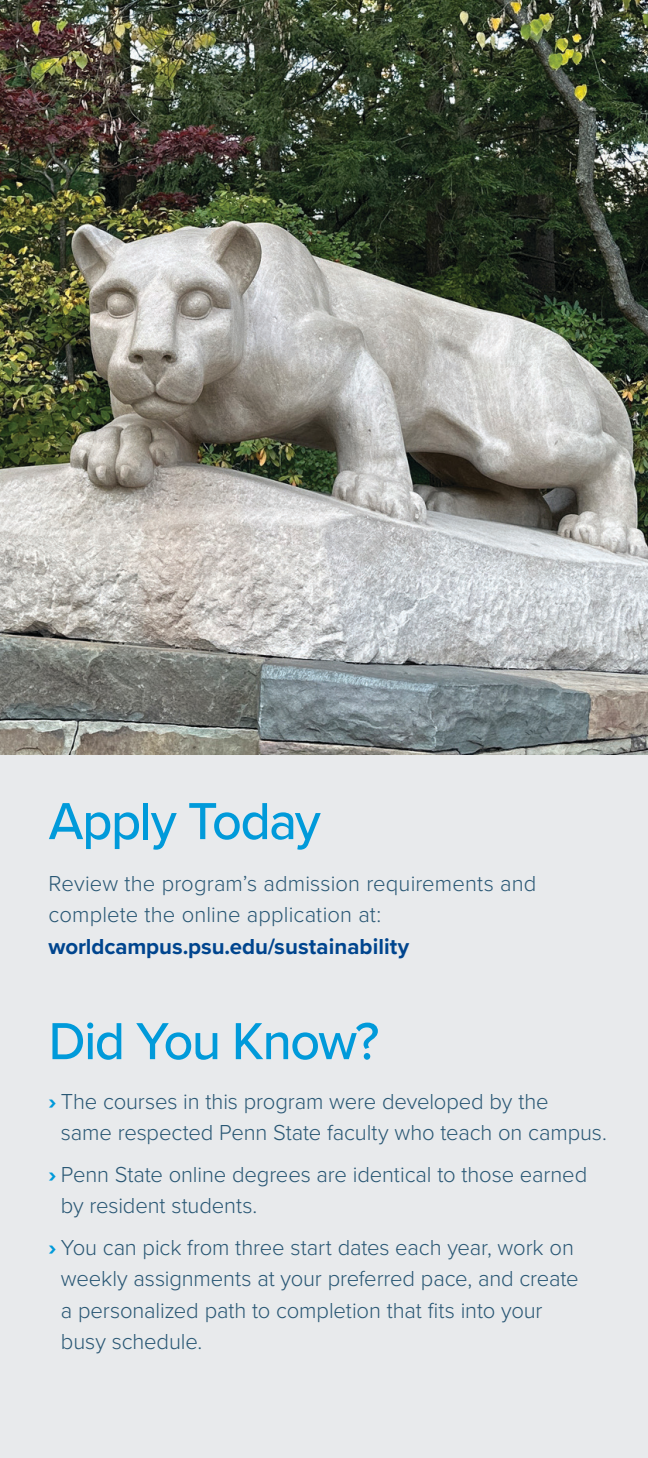
<style>
.page{position:relative;width:648px;height:1458px;background:#e8eaec}
.page>*{position:absolute;margin:0;border:0;box-sizing:border-box;transform-origin:0 0}
.Page_Headlines{font:500 54px "Proxima Nova";letter-spacing:-.03em;color:#009ada}
.Body_Text_2_Columns{font:300 22.5px/31.5px "Proxima Nova";letter-spacing:-.005em;color:#295774}
.Body_Text_2_Columns-2{font:700 22.5px "Proxima Nova";color:#00458e}
.s1{font-family:"Proxima Nova Extrabld";font-weight:400;color:#009ada}
</style>
<div class="page">
<img style="left:0;top:0;width:648px;height:755px">
<h2 class="Page_Headlines" style="left:49px;top:781px;width:274px">Apply Today</h2>
<p class="Body_Text_2_Columns" style="left:49px;top:866px;width:489px">Review the program’s admission requirements and complete the online application at:</p>
<p class="Body_Text_2_Columns-2" style="left:49px;top:930px;width:362px">worldcampus.psu.edu/sustainability</p>
<h2 class="Page_Headlines" style="left:49px;top:1001px;width:332px">Did You Know?</h2>
<p class="Body_Text_2_Columns" style="left:61px;top:1084px;width:548px;text-indent:-12px"><span class="s1">›</span> The courses in this program were developed by the<br>same respected Penn State faculty who teach on campus.</p>
<p class="Body_Text_2_Columns" style="left:61px;top:1157px;width:528px;text-indent:-12px"><span class="s1">›</span> Penn State online degrees are identical to those earned by resident students.</p>
<p class="Body_Text_2_Columns" style="left:61px;top:1230px;width:519px;text-indent:-12px"><span class="s1">›</span> You can pick from three start dates each year, work on weekly assignments at your preferred pace, and create a personalized path to completion that fits into your busy schedule.</p>
</div>
